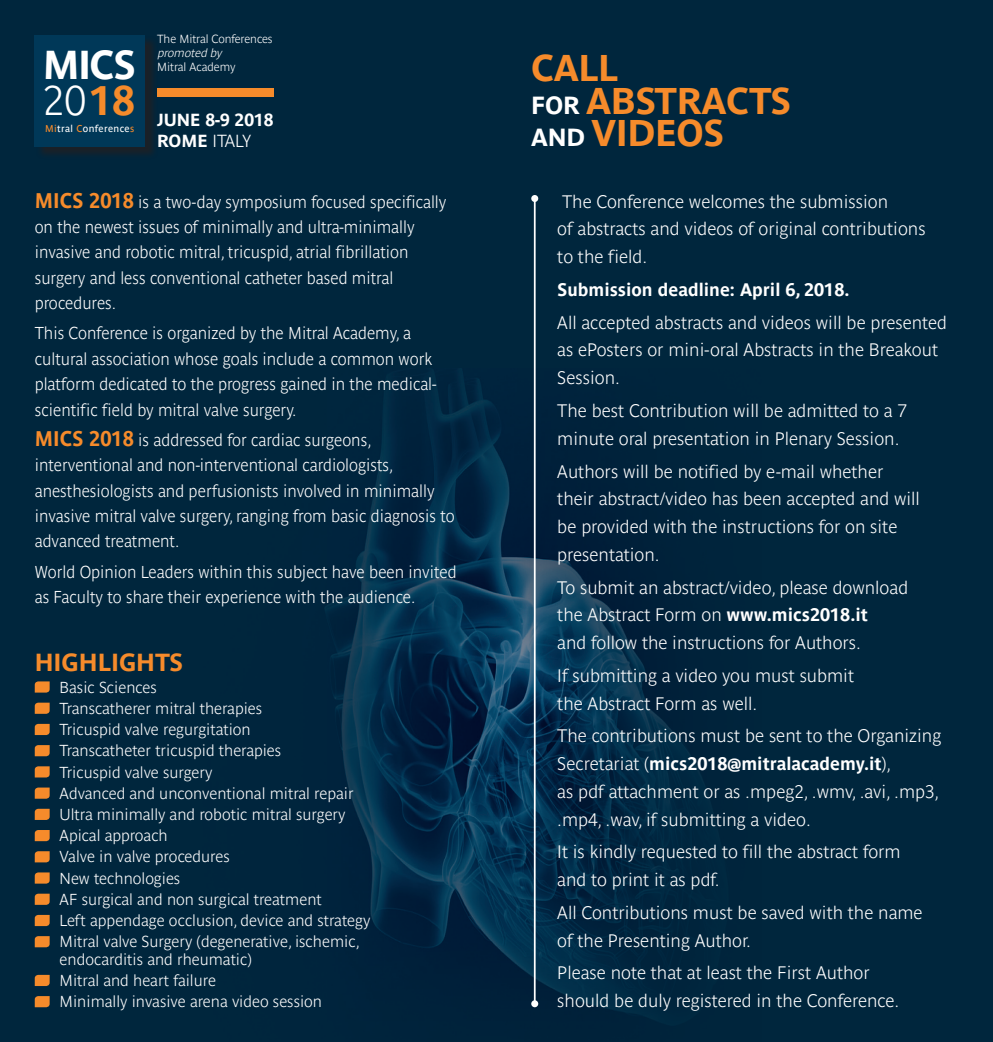
<style>
.page{position:relative;width:993px;height:1042px;background:#fff}
.page>*{position:absolute;margin:0;border:0;box-sizing:border-box;transform-origin:0 0}
.t1{font:700 40.95px "Parisine Clair";color:#fff}
.t2{font:700 40.07px "Parisine Ptf";color:#fff}
.t3{font:700 36.93px "Parisine Ptf";letter-spacing:-.01em;color:#f68b2b}
.t4{font:700 24.5px "Parisine Ptf";color:#f68b2b}
.testo{font:700 17.85px/27.8px "Parisine Clair";color:#fff}
.testo-2{font:700 17.85px "Parisine Ptf";color:#fff}
.t5{font:700 17.32px "Parisine Ptf";color:#fff}
.t6{font:700 17.32px "Parisine Clair";letter-spacing:-.055em;color:#fff}
.t7{font:700 17.15px/25.4px "Parisine Clair";color:#fff;scale:.95 1}
.t8{font:700 15.75px/17.5px "Parisine Clair";color:#fff}
.t9{font:700 11.72px "Parisine Clair";letter-spacing:-.005em;color:#fff}
.t10{font:italic 700 11.72px "Parisine Clair";color:#fff}
.t11{font:9.8px "Parisine Ptf";letter-spacing:.035em;color:#fff}
.s1{font-family:"Parisine Ptf";color:#f68b2b}
.s2{color:#f68b2b}
.s3{font-family:"Parisine Ptf"}
.s4{font-family:"Parisine Ptf";font-size:21px;color:#f68b2b}
.s5{font-size:24.5px;color:#fff}
</style>
<div class="page">
<div style="left:0;top:0;width:992px;height:1042px;background:#00263d"></div>
<img style="left:325px;top:368px;width:367px;height:642px">
<svg style="left:35px;top:681px;width:15px;height:11px"></svg>
<svg style="left:35px;top:702px;width:15px;height:12px"></svg>
<svg style="left:35px;top:724px;width:15px;height:11px"></svg>
<svg style="left:35px;top:745px;width:15px;height:11px"></svg>
<svg style="left:35px;top:766px;width:15px;height:11px"></svg>
<svg style="left:35px;top:787px;width:15px;height:12px"></svg>
<svg style="left:35px;top:809px;width:15px;height:11px"></svg>
<svg style="left:35px;top:830px;width:15px;height:11px"></svg>
<svg style="left:35px;top:851px;width:15px;height:11px"></svg>
<svg style="left:35px;top:872px;width:15px;height:11px"></svg>
<svg style="left:35px;top:893px;width:15px;height:12px"></svg>
<svg style="left:35px;top:915px;width:15px;height:11px"></svg>
<svg style="left:35px;top:936px;width:15px;height:11px"></svg>
<svg style="left:35px;top:975px;width:15px;height:11px"></svg>
<svg style="left:35px;top:996px;width:15px;height:11px"></svg>
<div style="left:36px;top:36px;width:122px;height:124px;background:#231f20;opacity:.75"></div>
<div style="left:35px;top:35px;width:110px;height:112px;background:#003858"></div>
<div style="left:157px;top:89px;width:116px;height:8px;background:#f68b2b"></div>
<hr style="left:533px;top:198px;width:2px;height:806px;background:#fff">
<div style="left:531px;top:195px;width:7px;height:7px;background:#fff;border-radius:50%"></div>
<div style="left:531px;top:1000px;width:7px;height:7px;background:#fff;border-radius:50%"></div>
<p class="t2" style="left:43px;top:35px;width:94px">MICS</p>
<p class="t1" style="left:43px;top:77px;width:94px">20<span class="s1">18</span></p>
<p class="t11" style="left:45px;top:121px;width:91px"><span class="s2">Mi</span>tral <span class="s2">C</span>onference<span class="s2">s</span></p>
<p class="t9" style="left:157px;top:33px;width:117px">The Mitral Conferences</p>
<p class="t10" style="left:157px;top:47px;width:69px">promoted by</p>
<p class="t9" style="left:157px;top:61px;width:80px">Mitral Academy</p>
<p class="t5" style="left:157px;top:107px;width:118px">JUNE 8-9 2018</p>
<p class="t6" style="left:157px;top:131px;width:96px"><span class="s3">ROME</span> ITALY</p>
<p class="t7" style="left:35px;top:189px;width:434px"><span class="s4">MICS 2018</span> is a two-day symposium focused specifically on the newest issues of minimally and ultra-minimally invasive and robotic mitral, tricuspid, atrial fibrillation surgery and less conventional catheter based mitral procedures.</p>
<p class="t7" style="left:35px;top:321px;width:424px">This Conference is organized by the Mitral Academy, a cultural association whose goals include a common work platform dedicated to the progress gained in the medical&shy;scientific field by mitral valve surgery.</p>
<p class="t7" style="left:35px;top:427px;width:443px"><span class="s4">MICS 2018</span> is addressed for cardiac surgeons, interventional and non-interventional cardiologists, anesthesiologists and perfusionists involved in minimally invasive mitral valve surgery, ranging from basic diagnosis to advanced treatment.</p>
<p class="t7" style="left:35px;top:559px;width:445px">World Opinion Leaders within this subject have been invited as Faculty to share their experience with the audience.</p>
<p class="t4" style="left:35px;top:644px;width:150px">HIGHLIGHTS</p>
<p class="t8" style="left:60px;top:678px;width:99px">Basic Sciences</p>
<p class="t8" style="left:60px;top:699px;width:204px">Transcatherer mitral therapies</p>
<p class="t8" style="left:60px;top:721px;width:193px">Tricuspid valve regurgitation</p>
<p class="t8" style="left:60px;top:742px;width:223px">Transcatheter tricuspid therapies</p>
<p class="t8" style="left:60px;top:763px;width:154px">Tricuspid valve surgery</p>
<p class="t8" style="left:60px;top:784px;width:295px">Advanced and unconventional mitral repair</p>
<p class="t8" style="left:60px;top:805px;width:287px">Ultra minimally and robotic mitral surgery</p>
<p class="t8" style="left:60px;top:827px;width:110px">Apical approach</p>
<p class="t8" style="left:60px;top:848px;width:172px">Valve in valve procedures</p>
<p class="t8" style="left:60px;top:869px;width:122px">New technologies</p>
<p class="t8" style="left:60px;top:890px;width:264px">AF surgical and non surgical treatment</p>
<p class="t8" style="left:60px;top:912px;width:312px">Left appendage occlusion, device and strategy</p>
<p class="t8" style="left:60px;top:933px;width:302px">Mitral valve Surgery (degenerative, ischemic, endocarditis and rheumatic)</p>
<p class="t8" style="left:60px;top:971px;width:158px">Mitral and heart failure</p>
<p class="t8" style="left:60px;top:993px;width:264px">Minimally invasive arena video session</p>
<p class="t3" style="left:531px;top:40px;width:88px">CALL</p>
<p class="t3" style="left:531px;top:73px;width:261px"><span class="s5">FOR</span> ABSTRACTS</p>
<p class="t3" style="left:531px;top:106px;width:194px"><span class="s5">AND</span> VIDEOS</p>
<p class="testo" style="left:557px;top:187px;width:370px">The Conference welcomes the submission<br>of abstracts and videos of original contributions to the field.</p>
<p class="testo-2" style="left:557px;top:276px;width:293px">Submission deadline: April 6, 2018.</p>
<p class="testo" style="left:557px;top:308px;width:391px">All accepted abstracts and videos will be presented as ePosters or mini-oral Abstracts in the Breakout<br>Session.</p>
<p class="testo" style="left:557px;top:397px;width:351px">The best Contribution will be admitted to a 7 minute oral presentation in Plenary Session.</p>
<p class="testo" style="left:557px;top:457px;width:364px">Authors will be notified by e-mail whether their abstract/video has been accepted and will be provided with the instructions for on site presentation.</p>
<p class="testo" style="left:557px;top:573px;width:352px">To submit an abstract/video, please download the Abstract Form on <span class="s3">www.mics2018.it<br></span>and follow the instructions for Authors.</p>
<p class="testo" style="left:557px;top:661px;width:298px">If submitting a video you must submit the Abstract Form as well.</p>
<p class="testo" style="left:557px;top:722px;width:385px">The contributions must be sent to the Organizing Secretariat (<span class="s3">mics2018@mitralacademy.it</span>),<br>as pdf attachment or as .mpeg2, .wmv, .avi, .mp3, .mp4, .wav, if submitting a video.</p>
<p class="testo" style="left:557px;top:838px;width:345px">It is kindly requested to fill the abstract form and to print it as pdf.</p>
<p class="testo" style="left:557px;top:899px;width:367px">All Contributions must be saved with the name of the Presenting Author.</p>
<p class="testo" style="left:557px;top:959px;width:343px">Please note that at least the First Author should be duly registered in the Conference.</p>
</div>
